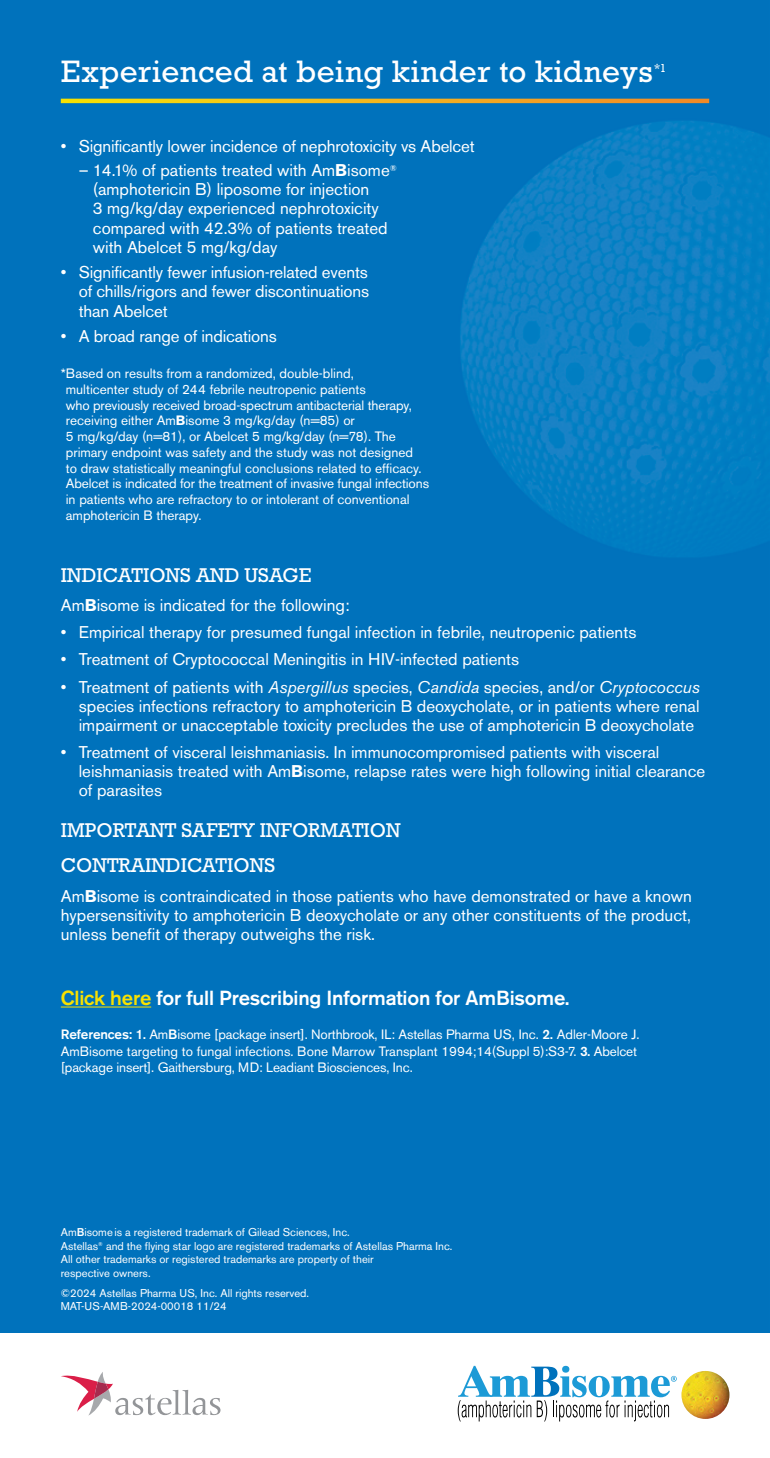
<style>
.page{position:relative;width:770px;height:1458px;background:#fff}
.page>*{position:absolute;margin:0;border:0;box-sizing:border-box;transform-origin:0 0}
.t1{font:31.5px "Rockwell Std";letter-spacing:.01em;color:#fff}
.t2{font:20.25px/34.9px "Rockwell Std";color:#fff}
.t3{font:500 20.25px "Akzidenz Grotesk BE";letter-spacing:-.01em;color:#fff}
.t4{font:16.88px/19.1px "Akzidenz Grotesk BE";color:#fff;text-align:justify}
.t5{font:13.5px/15.8px "Akzidenz Grotesk BE";color:#fff}
.t6{font:11.7px "Rockwell Std";color:#fff}
.t7{font:11.25px/13.5px "Akzidenz Grotesk BE";color:#fff}
.s1{font-weight:700}
.s2{font-style:italic}
.s3{color:#f8e100}
.s4{font-weight:500}
</style>
<div class="page">
<img style="left:0;top:0;width:770px;height:1333px">
<img style="left:681px;top:1371px;width:48px;height:48px;border-radius:24px">
<svg style="left:457px;top:1366px;width:219px;height:56px"></svg>
<svg style="left:61px;top:1372px;width:159px;height:44px"></svg>
<svg style="left:61px;top:99px;width:648px;height:4px;background:#f3b51a"></svg>
<hr style="left:61px;top:1007px;width:90px;height:1px;background:#f8e100">
<h1 class="t1" style="left:61px;top:54px;width:593px">Experienced at being kinder to kidneys</h1>
<p class="t6" style="left:654px;top:62px;width:14px">*1</p>
<p class="t4" style="left:61px;top:137px;width:415px">• Significantly lower incidence of nephrotoxicity vs Abelcet</p>
<p class="t4" style="left:93px;top:161px;width:305px;text-align:left;text-indent:-14px">– 14.1% of patients treated with Am<span class="s1">B</span>isome<sup>® </sup>(amphotericin B) liposome for injection<br>3 mg/kg/day experienced nephrotoxicity compared with 42.3% of patients treated with Abelcet 5 mg/kg/day</p>
<p class="t4" style="left:79px;top:263px;width:292px;text-indent:-18px">• Significantly fewer infusion-related events of chills/rigors and fewer discontinuations than Abelcet</p>
<p class="t4" style="left:61px;top:327px;width:217px">• A broad range of indications</p>
<p class="t5" style="left:66px;top:366px;width:365px;text-indent:-5px">*Based on results from a randomized, double-blind,<br>multicenter study of 244 febrile neutropenic patients<br>who previously received broad-spectrum antibacterial therapy, receiving either Am<span class="s1">B</span>isome 3 mg/kg/day (n=85) or<br>5 mg/kg/day (n=81), or Abelcet 5 mg/kg/day (n=78). The primary endpoint was safety and the study was not designed<br>to draw statistically meaningful conclusions related to efficacy.<br>Abelcet is indicated for the treatment of invasive fungal infections in patients who are refractory to or intolerant of conventional amphotericin B therapy.</p>
<p class="t2" style="left:61px;top:557px;width:252px">INDICATIONS AND USAGE</p>
<p class="t4" style="left:61px;top:596px;width:290px">Am<span class="s1">B</span>isome is indicated for the following:</p>
<p class="t4" style="left:61px;top:623px;width:577px">• Empirical therapy for presumed fungal infection in febrile, neutropenic patients</p>
<p class="t4" style="left:61px;top:650px;width:460px">• Treatment of Cryptococcal Meningitis in HIV-infected patients</p>
<p class="t4" style="left:79px;top:677px;width:622px;text-indent:-18px">• Treatment of patients with <span class="s2">Aspergillus</span> species, <span class="s2">Candida</span> species, and/or <span class="s2">Cryptococcus </span>species infections refractory to amphotericin B deoxycholate, or in patients where renal impairment or unacceptable toxicity precludes the use of amphotericin B deoxycholate</p>
<p class="t4" style="left:79px;top:743px;width:628px;text-align:left;text-indent:-18px">• Treatment of visceral leishmaniasis. In immunocompromised patients with visceral leishmaniasis treated with Am<span class="s1">B</span>isome, relapse rates were high following initial clearance of parasites</p>
<p class="t2" style="left:61px;top:813px;width:341px">IMPORTANT SAFETY INFORMATION<br>CONTRAINDICATIONS</p>
<p class="t4" style="left:61px;top:886px;width:632px">Am<span class="s1">B</span>isome is contraindicated in those patients who have demonstrated or have a known hypersensitivity to amphotericin B deoxycholate or any other constituents of the product, unless benefit of therapy outweighs the risk.</p>
<p class="t3" style="left:61px;top:986px;width:510px"><span class="s3">Click here</span> for full Prescribing Information for AmBisome.</p>
<p class="t5" style="left:61px;top:1027px;width:580px"><span class="s4">References: 1.</span> Am<span class="s4">B</span>isome [package insert]. Northbrook, IL: Astellas Pharma US, Inc. <span class="s4">2.</span> Adler-Moore J.<br>AmBisome targeting to fungal infections. Bone Marrow Transplant 1994;14(Suppl 5):S3-7. <span class="s4">3.</span> Abelcet [package insert]. Gaithersburg, MD: Leadiant Biosciences, Inc.</p>
<p class="t7" style="left:61px;top:1226px;width:393px">Am<span class="s4">B</span>isome is a registered trademark of Gilead Sciences, Inc.<br>Astellas<sup>®</sup> and the flying star logo are registered trademarks of Astellas Pharma Inc.<br>All other trademarks or registered trademarks are property of their<br>respective owners.</p>
<p class="t7" style="left:61px;top:1286px;width:250px">©2024 Astellas Pharma US, Inc. All rights reserved.<br>MAT-US-AMB-2024-00018 11/24</p>
</div>
